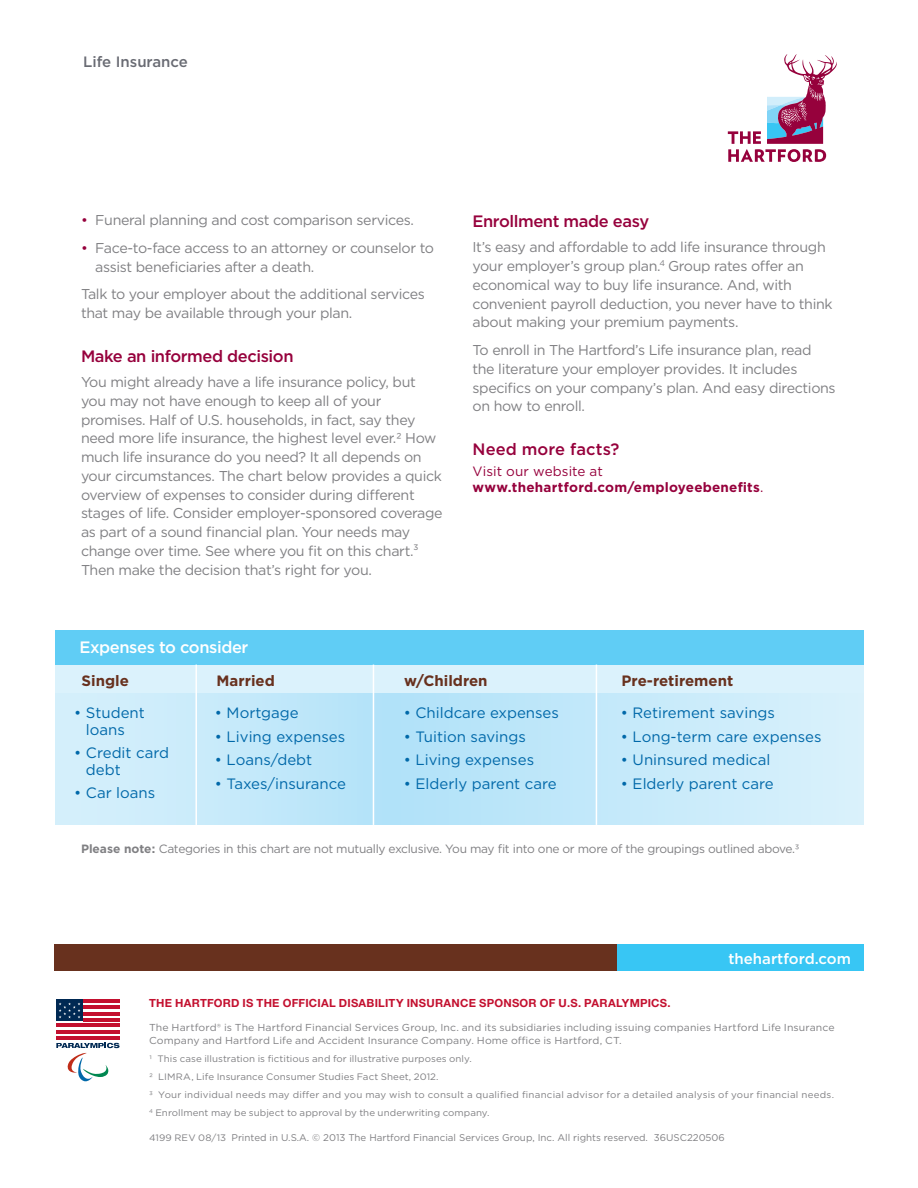
<style>
.page{position:relative;width:918px;height:1188px;background:#fff}
.page>*{position:absolute;margin:0;border:0;box-sizing:border-box;transform-origin:0 0}
.Body_Bullets{font:500 16.5px "Gotham";letter-spacing:-.025em;color:#96013c}
.Body_Bullets-2{font:500 16.5px "Gotham";letter-spacing:-.025em;color:#fff}
.Subheads_burgundy{font:500 16.5px "Gotham";letter-spacing:.005em;color:#96013c}
.Body_Bullets-3{font:15px/16.5px "Gotham";color:#0068a9;text-align:center}
.Body_Bullets-4{font:700 15px "Gotham";color:#68311e}
.Body_-_Gotham__9pt{font:500 15px "Gotham";color:#fff}
.Business_Unit__10_14{font:500 15px "Gotham";color:#696b73}
.Body_Bullets-5{font:14.25px/18.8px "Gotham";letter-spacing:-.025em;color:#808083}
.Subheads{font:700 13.5px/16.5px "Gotham";letter-spacing:.015em;color:#96013c}
.Body_Bullets-6{font:12px "Gotham";letter-spacing:-.025em;color:#808083}
.Body_-_Gotham__9pt-2{font:700 11.25px "Helvetica Neue LT Std";letter-spacing:.02em;color:#c3102f}
.Legal_Credit{font:10.05px/13.5px "Gotham";letter-spacing:.01em;color:#808083;scale:1.04 1}
.Legal_Credit-2{font:9.75px "Gotham";color:#808083}
.Legal_Credit-3{font:9.3px "Gotham";letter-spacing:.01em;color:#808083;scale:1.04 1}
.s1{color:#96013c}
.s2{font-weight:400}
.s3{font-weight:700}
.s4{font-size:9.3px}
</style>
<div class="page">
<div style="left:54px;top:944px;width:564px;height:27px;background:#68311e"></div>
<svg style="left:728px;top:54px;width:109px;height:108px"></svg>
<div style="left:618px;top:944px;width:246px;height:27px;background:#38c6f4"></div>
<div style="left:55px;top:639px;width:809px;height:186px;background:#dbf2fc"></div>
<svg style="left:129px;top:693px;width:628px;height:132px;fill:#c1e8fa"></svg>
<div style="left:55px;top:630px;width:809px;height:35px;background:#60cdf5"></div>
<hr style="left:195px;top:665px;width:2px;height:160px;background:#fff">
<hr style="left:373px;top:665px;width:1px;height:160px;background:#fff">
<hr style="left:596px;top:665px;width:1px;height:160px;background:#fff">
<svg style="left:56px;top:999px;width:64px;height:82px"></svg>
<p class="Business_Unit__10_14" style="left:83px;top:52px;width:106px">Life Insurance</p>
<p class="Body_Bullets-5" style="left:81px;top:210px;width:335px"><span class="s1">•</span> Funeral planning and cost comparison services.</p>
<p class="Body_Bullets-5" style="left:95px;top:238px;width:340px;text-indent:-14px"><span class="s1">•</span> Face-to-face access to an attorney or counselor to assist beneficiaries after a death.</p>
<p class="Body_Bullets-5" style="left:81px;top:285px;width:346px">Talk to your employer about the additional services that may be available through your plan.</p>
<p class="Body_Bullets" style="left:81px;top:345px;width:214px">Make an informed decision</p>
<p class="Body_Bullets-5" style="left:81px;top:372px;width:363px">You might already have a life insurance policy, but you may not have enough to keep all of your promises. Half of U.S. households, in fact, say they need more life insurance, the highest level ever.2 How much life insurance do you need? It all depends on your circumstances. The chart below provides a quick overview of expenses to consider during different stages of life. Consider employer-sponsored coverage as part of a sound financial plan. Your needs may change over time. See where you fit on this chart.³<br>Then make the decision that’s right for you.</p>
<p class="Body_Bullets-2" style="left:80px;top:637px;width:170px">Expenses to consider</p>
<p class="Body_Bullets" style="left:472px;top:210px;width:178px">Enrollment made easy</p>
<p class="Body_Bullets-5" style="left:472px;top:238px;width:362px">It’s easy and affordable to add life insurance through your employer’s group plan.<sup>4</sup> Group rates offer an economical way to buy life insurance. And, with convenient payroll deduction, you never have to think about making your premium payments.</p>
<p class="Body_Bullets-5" style="left:472px;top:340px;width:365px">To enroll in The Hartford’s Life insurance plan, read the literature your employer provides. It includes specifics on your company’s plan. And easy directions on how to enroll.</p>
<p class="Subheads_burgundy" style="left:472px;top:438px;width:148px">Need more facts?</p>
<p class="Subheads" style="left:472px;top:463px;width:292px"><span class="s2">Visit our website at </span>www.thehartford.com/employeebenefits<span class="s2">.</span></p>
<p class="Body_Bullets-4" style="left:82px;top:671px;width:49px">Single</p>
<p class="Body_Bullets-4" style="left:217px;top:671px;width:60px">Married</p>
<p class="Body_Bullets-4" style="left:404px;top:671px;width:85px">w/Children</p>
<p class="Body_Bullets-4" style="left:622px;top:671px;width:113px">Pre-retirement</p>
<p class="Body_Bullets-3" style="left:74px;top:704px;width:72px">• Student loans</p>
<p class="Body_Bullets-3" style="left:86px;top:744px;width:85px;text-align:left;text-indent:-12px">• Credit card debt</p>
<p class="Body_Bullets-3" style="left:74px;top:784px;width:83px">• Car loans</p>
<p class="Body_Bullets-3" style="left:215px;top:704px;width:85px">• Mortgage</p>
<p class="Body_Bullets-3" style="left:215px;top:728px;width:132px">• Living expenses</p>
<p class="Body_Bullets-3" style="left:215px;top:751px;width:99px">• Loans/debt</p>
<p class="Body_Bullets-3" style="left:215px;top:775px;width:132px">• Taxes/insurance</p>
<p class="Body_Bullets-3" style="left:404px;top:704px;width:157px">• Childcare expenses</p>
<p class="Body_Bullets-3" style="left:404px;top:728px;width:123px">• Tuition savings</p>
<p class="Body_Bullets-3" style="left:404px;top:751px;width:132px">• Living expenses</p>
<p class="Body_Bullets-3" style="left:404px;top:775px;width:154px">• Elderly parent care</p>
<p class="Body_Bullets-3" style="left:621px;top:704px;width:156px">• Retirement savings</p>
<p class="Body_Bullets-3" style="left:621px;top:728px;width:202px">• Long-term care expenses</p>
<p class="Body_Bullets-3" style="left:621px;top:751px;width:151px">• Uninsured medical</p>
<p class="Body_Bullets-3" style="left:621px;top:775px;width:154px">• Elderly parent care</p>
<p class="Body_Bullets-6" style="left:81px;top:841px;width:720px"><span class="s3">Please note:</span> Categories in this chart are not mutually exclusive. You may fit into one or more of the groupings outlined above.3</p>
<p class="Body_-_Gotham__9pt" style="left:728px;top:948px;width:124px">thehartford.com</p>
<p class="Body_-_Gotham__9pt-2" style="left:149px;top:996px;width:523px">THE HARTFORD IS THE OFFICIAL DISABILITY INSURANCE SPONSOR OF U.S. PARALYMPICS.</p>
<p class="Legal_Credit" style="left:149px;top:1020px;width:661px">The Hartford® is The Hartford Financial Services Group, Inc. and its subsidiaries including issuing companies Hartford Life Insurance<br>Company and Hartford Life and Accident Insurance Company. Home office is Hartford, CT.</p>
<p class="Legal_Credit-3" style="left:149px;top:1053px;width:312px">1 This case illustration is fictitious and for illustrative purposes only.</p>
<p class="Legal_Credit-3" style="left:149px;top:1071px;width:280px">2 LIMRA, Life Insurance Consumer Studies Fact Sheet, 2012.</p>
<p class="Legal_Credit-3" style="left:149px;top:1089px;width:660px">3 Your individual needs may differ and you may wish to consult a qualified financial advisor for a detailed analysis of your financial needs.</p>
<p class="Legal_Credit-3" style="left:149px;top:1107px;width:329px"><sup>4</sup> Enrollment may be subject to approval by the underwriting company.</p>
<p class="Legal_Credit-2" style="left:149px;top:1132px;width:577px"><span class="s4">4199 REV 08/13</span> Printed in U.S.A. © 2013 The Hartford Financial Services Group, Inc. All rights reserved. 36USC220506</p>
</div>
